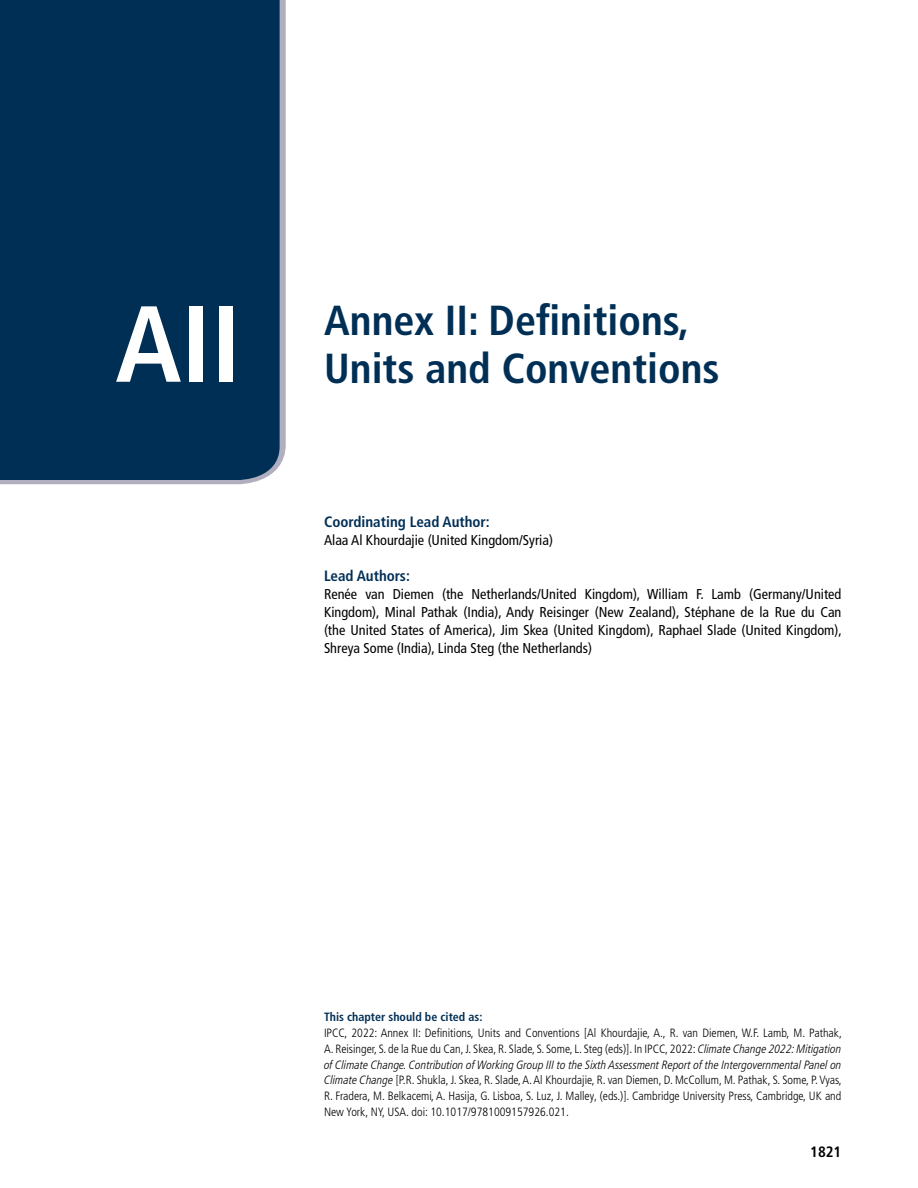
<style>
.page{position:relative;width:918px;height:1188px;background:#fff}
.page>*{position:absolute;margin:0;border:0;box-sizing:border-box;transform-origin:0 0}
.t1{font:700 condensed 108px "Frutiger LT Pro";color:#fff}
.t2{font:700 condensed 42px/48px "Frutiger LT Pro";color:#002f56}
.t3{font:700 condensed 15px "Frutiger LT Pro";color:#002f56}
.t4{font:700 condensed 15px "Frutiger LT Pro";color:#000}
.t5{font:condensed 14.25px/18px "Frutiger LT Pro";color:#000;text-align:justify}
.t6{font:300 condensed 12px/15.8px "Frutiger LT Pro";color:#000;text-align:justify}
.t7{font:700 condensed 12px "Frutiger LT Pro";color:#002f56}
.s1{font-style:italic}
</style>
<div class="page">
<svg style="left:0;top:0;width:286px;height:485px;background:#bbb9c8"></svg>
<div style="left:0;top:0;width:280px;height:480px;background:#002f56"></div>
<h1 class="t1" style="left:115px;top:280px;width:128px">AII</h1>
<h2 class="t2" style="left:324px;top:296px;width:397px">Annex II: Definitions,<br>Units and Conventions</h2>
<h1 class="t1" style="left:43px;top:280px;width:200px">SPM</h1>
<p class="t3" style="left:324px;top:512px;width:167px">Coordinating Lead Author:</p>
<p class="t5" style="left:324px;top:531px;width:230px">Alaa Al Khourdajie (United Kingdom/Syria)</p>
<p class="t3" style="left:324px;top:566px;width:87px">Lead Authors:</p>
<p class="t5" style="left:324px;top:585px;width:519px">Renée van Diemen (the Netherlands/United Kingdom), William F. Lamb (Germany/United Kingdom), Minal Pathak (India), Andy Reisinger (New Zealand), Stéphane de la Rue du Can (the United States of America), Jim Skea (United Kingdom), Raphael Slade (United Kingdom), Shreya Some (India), Linda Steg (the Netherlands)</p>
<p class="t7" style="left:324px;top:1010px;width:160px">This chapter should be cited as:</p>
<p class="t6" style="left:324px;top:1025px;width:519px">IPCC, 2022: Annex II: Definitions, Units and Conventions [Al Khourdajie, A., R. van Diemen, W.F. Lamb, M. Pathak, A. Reisinger, S. de la Rue du Can, J. Skea, R. Slade, S. Some, L. Steg (eds)]. In IPCC, 2022: <span class="s1">Climate Change 2022: Mitigation of Climate Change. Contribution of Working Group III to the Sixth Assessment Report of the Intergovernmental Panel on Climate Change</span> [P.R. Shukla, J. Skea, R. Slade, A. Al Khourdajie, R. van Diemen, D. McCollum, M. Pathak, S. Some, P. Vyas, R. Fradera, M. Belkacemi, A. Hasija, G. Lisboa, S. Luz, J. Malley, (eds.)]. Cambridge University Press, Cambridge, UK and New York, NY, USA. doi: 10.1017/9781009157926.021.</p>
<p class="t4" style="left:810px;top:1143px;width:33px">1821</p>
</div>
